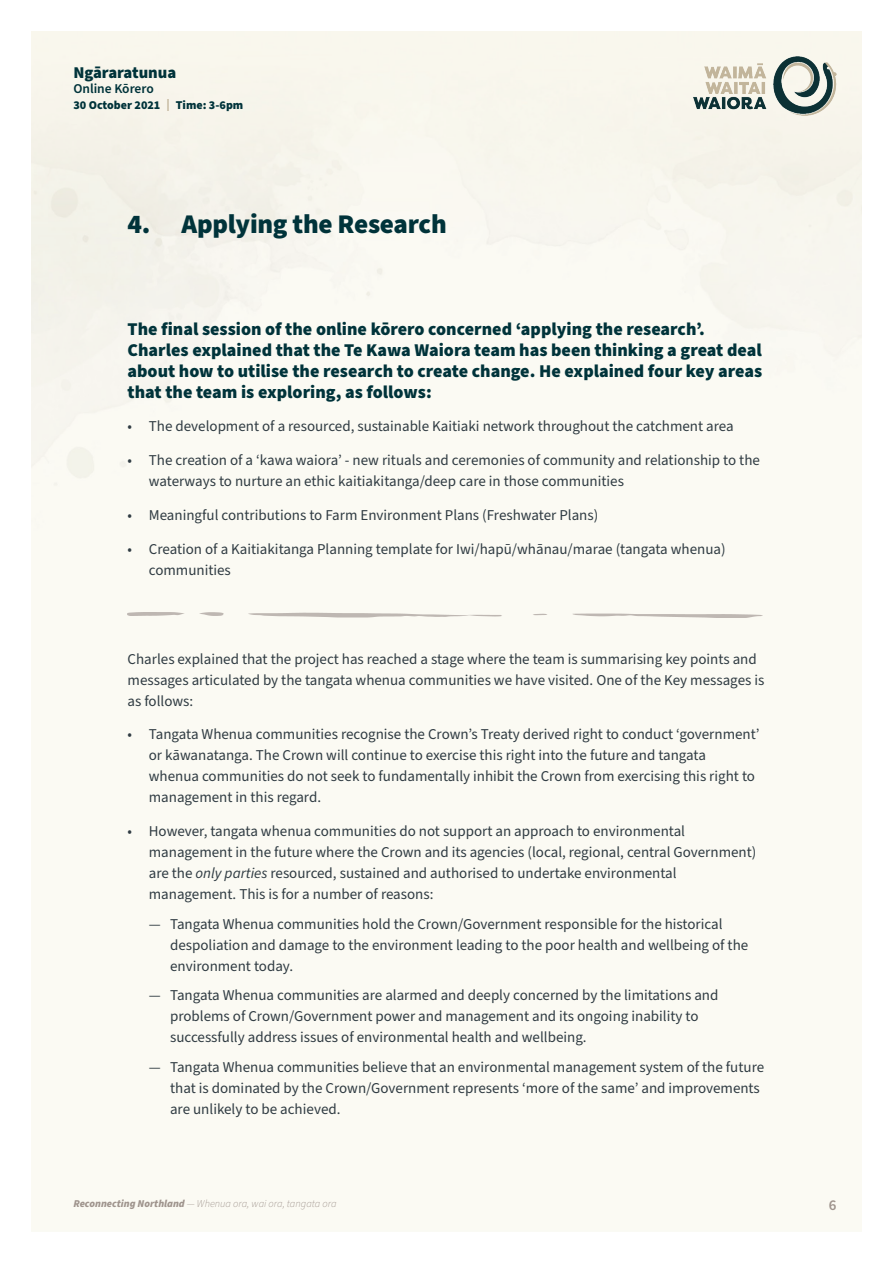
<style>
.page{position:relative;width:893px;height:1263px;background:#fff}
.page>*{position:absolute;margin:0;border:0;box-sizing:border-box;transform-origin:0 0}
.RNthland_H1{font:900 27px "Source Sans Pro";letter-spacing:-.01em;color:#00333a}
.RNthland_H2{font:900 18px/21px "Source Sans Pro";color:#00333a}
.t1{font:900 16.5px "Source Sans Pro";color:#00333a}
.RNthland_bodytext{font:15px/21px "Source Sans Pro";color:#2f3b42}
.t2{font:600 15px "Source Sans Pro";color:#9f948d}
.t3{font:600 13.5px "Source Sans Pro";color:#00333a}
.t4{font:900 12px "Source Sans Pro";color:#00333a}
.t5{font:italic 300 10.5px "Source Sans Pro";color:#9f948d}
.s1{color:#c2b59b}
.s2{font-style:italic}
.s3{font-weight:900}
</style>
<div class="page">
<img style="left:693px;top:56px;width:143px;height:60px">
<img style="left:128px;top:613px;width:635px;height:4px">
<p class="t1" style="left:73px;top:61px;width:104px">Ngāraratunua</p>
<p class="t3" style="left:73px;top:80px;width:82px">Online Kōrero</p>
<p class="t4" style="left:73px;top:97px;width:172px">30 October 2021 <span class="s1">|</span> Time: 3-6pm</p>
<p class="RNthland_H1" style="left:128px;top:205px;width:321px">4. Applying the Research</p>
<p class="RNthland_H2" style="left:128px;top:319px;width:636px">The final session of the online kōrero concerned ‘applying the research’.<br>Charles explained that the Te Kawa Waiora team has been thinking a great deal about how to utilise the research to create change. He explained four key areas that the team is exploring, as follows:</p>
<p class="RNthland_bodytext" style="left:128px;top:416px;width:608px">• The development of a resourced, sustainable Kaitiaki network throughout the catchment area</p>
<p class="RNthland_bodytext" style="left:149px;top:450px;width:613px;text-indent:-21px">• The creation of a ‘kawa waiora’ - new rituals and ceremonies of community and relationship to the waterways to nurture an ethic kaitiakitanga/deep care in those communities</p>
<p class="RNthland_bodytext" style="left:128px;top:505px;width:472px">• Meaningful contributions to Farm Environment Plans (Freshwater Plans)</p>
<p class="RNthland_bodytext" style="left:149px;top:539px;width:578px;text-indent:-21px">• Creation of a Kaitiakitanga Planning template for Iwi/hapū/whānau/marae (tangata whenua) communities</p>
<p class="RNthland_bodytext" style="left:128px;top:648px;width:638px">Charles explained that the project has reached a stage where the team is summarising key points and messages articulated by the tangata whenua communities we have visited. One of the Key messages is as follows:</p>
<p class="RNthland_bodytext" style="left:149px;top:724px;width:612px;text-indent:-21px">• Tangata Whenua communities recognise the Crown’s Treaty derived right to conduct ‘government’ or kāwanatanga. The Crown will continue to exercise this right into the future and tangata whenua communities do not seek to fundamentally inhibit the Crown from exercising this right to management in this regard.</p>
<p class="RNthland_bodytext" style="left:149px;top:821px;width:609px;text-indent:-21px">• However, tangata whenua communities do not support an approach to environmental management in the future where the Crown and its agencies (local, regional, central Government) are the <span class="s2">only parties</span> resourced, sustained and authorised to undertake environmental management. This is for a number of reasons:</p>
<p class="RNthland_bodytext" style="left:170px;top:913px;width:580px;text-indent:-21px">— Tangata Whenua communities hold the Crown/Government responsible for the historical despoliation and damage to the environment leading to the poor health and wellbeing of the environment today.</p>
<p class="RNthland_bodytext" style="left:170px;top:985px;width:550px;text-indent:-21px">— Tangata Whenua communities are alarmed and deeply concerned by the limitations and problems of Crown/Government power and management and its ongoing inability to successfully address issues of environmental health and wellbeing.</p>
<p class="RNthland_bodytext" style="left:170px;top:1056px;width:596px;text-indent:-21px">— Tangata Whenua communities believe that an environmental management system of the future that is dominated by the Crown/Government represents ‘more of the same’ and improvements are unlikely to be achieved.</p>
<p class="t5" style="left:73px;top:1196px;width:265px"><span class="s3">Reconnecting Northland</span> — Whenua ora, wai ora, tangata ora</p>
<p class="t2" style="left:829px;top:1195px;width:9px">6</p>
</div>
